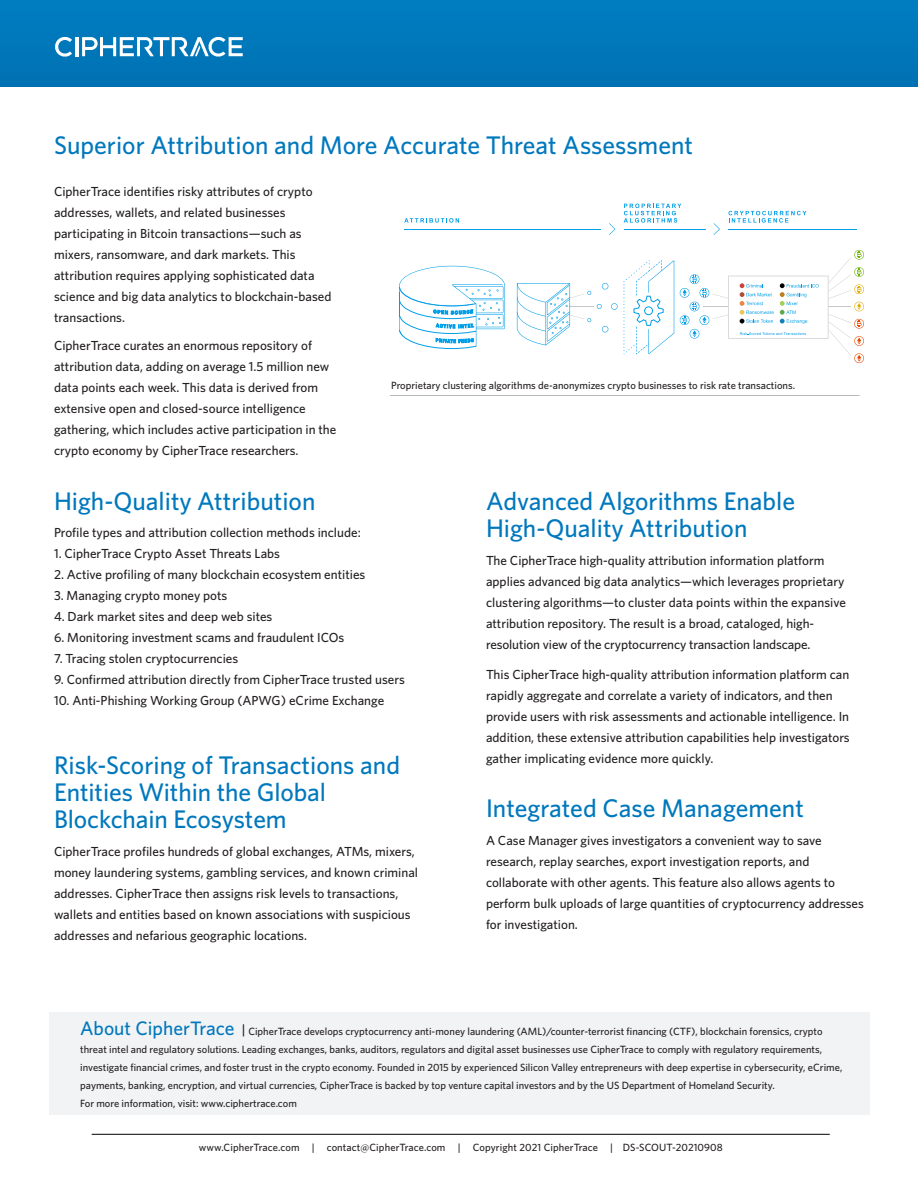
<style>
.page{position:relative;width:918px;height:1188px;background:#fff}
.page>*{position:absolute;margin:0;border:0;box-sizing:border-box;transform-origin:0 0}
.t1{font:500 25.5px/27px "Whitney";color:#0078bd}
.t2{font:500 13.2px/21px "Whitney";color:#231f20}
.t3{font:500 10.5px/18px "Whitney";color:#231f20}
.s1{font-size:19.5px;color:#0078bd}
.s2{font-size:13.5px}
</style>
<div class="page">
<div style="left:0;top:0;width:918px;height:86px;background:#0078bb"></div>
<hr style="left:92px;top:1134px;width:738px;height:1px;background:#000">
<div style="left:49px;top:1013px;width:820px;height:102px;background:#f2f3f4"></div>
<hr style="left:390px;top:395px;width:470px;height:1px;background:#b6b7bb">
<svg style="left:404px;top:218px;width:55px;height:5px"></svg>
<svg style="left:624px;top:204px;width:57px;height:19px"></svg>
<svg style="left:728px;top:211px;width:79px;height:12px"></svg>
<svg style="left:517px;top:283px;width:101px;height:62px"></svg>
<svg style="left:624px;top:260px;width:50px;height:95px"></svg>
<hr style="left:404px;top:229px;width:197px;height:1px;background:#009ee8">
<hr style="left:624px;top:229px;width:81px;height:1px;background:#009ee8">
<hr style="left:728px;top:229px;width:129px;height:1px;background:#009ee8">
<svg style="left:609px;top:223px;width:6px;height:12px"></svg>
<svg style="left:714px;top:223px;width:6px;height:12px"></svg>
<svg style="left:680px;top:274px;width:48px;height:65px"></svg>
<svg style="left:828px;top:250px;width:36px;height:113px"></svg>
<div style="left:728px;top:276px;width:100px;height:63px;border:1px solid #dbdbdb"></div>
<svg style="left:740px;top:332px;width:66px;height:3px"></svg>
<svg style="left:740px;top:283px;width:34px;height:41px"></svg>
<svg style="left:780px;top:283px;width:39px;height:41px"></svg>
<svg style="left:399px;top:266px;width:106px;height:83px"></svg>
<hr style="left:75px;top:37px;width:3px;height:19px;background:#fff">
<svg style="left:55px;top:37px;width:17px;height:20px"></svg>
<svg style="left:82px;top:37px;width:161px;height:20px"></svg>
<p class="t1" style="left:54px;top:131px;width:641px">Superior Attribution and More Accurate Threat Assessment</p>
<p class="t2" style="left:54px;top:181px;width:279px">CipherTrace identifies risky attributes of crypto addresses, wallets, and related businesses participating in Bitcoin transactions—such as mixers, ransomware, and dark markets. This attribution requires applying sophisticated data science and big data analytics to blockchain-based transactions.</p>
<p class="t2" style="left:54px;top:335px;width:284px">CipherTrace curates an enormous repository of attribution data, adding on average 1.5 million new data points each week. This data is derived from extensive open and closed-source intelligence gathering, which includes active participation in the crypto economy by CipherTrace researchers.</p>
<p class="t3" style="left:391px;top:377px;width:405px">Proprietary clustering algorithms de-anonymizes crypto businesses to risk rate transactions.</p>
<p class="t1" style="left:54px;top:487px;width:263px">High-Quality Attribution</p>
<p class="t2" style="left:54px;top:522px;width:308px">Profile types and attribution collection methods include:</p>
<p class="t2" style="left:54px;top:543px;width:228px">1. CipherTrace Crypto Asset Threats Labs</p>
<p class="t2" style="left:54px;top:564px;width:313px">2. Active profiling of many blockchain ecosystem entities</p>
<p class="t2" style="left:54px;top:585px;width:175px">3. Managing crypto money pots</p>
<p class="t2" style="left:54px;top:606px;width:220px">4. Dark market sites and deep web sites</p>
<p class="t2" style="left:54px;top:627px;width:292px">6. Monitoring investment scams and fraudulent ICOs</p>
<p class="t2" style="left:54px;top:648px;width:186px">7. Tracing stolen cryptocurrencies</p>
<p class="t2" style="left:54px;top:669px;width:352px">9. Confirmed attribution directly from CipherTrace trusted users</p>
<p class="t2" style="left:54px;top:690px;width:332px">10. Anti-Phishing Working Group (APWG) eCrime Exchange</p>
<p class="t1" style="left:54px;top:751px;width:348px">Risk-Scoring of Transactions and<br>Entities Within the Global<br>Blockchain Ecosystem</p>
<p class="t2" style="left:54px;top:841px;width:366px">CipherTrace profiles hundreds of global exchanges, ATMs, mixers, money laundering systems, gambling services, and known criminal addresses. CipherTrace then assigns risk levels to transactions, wallets and entities based on known associations with suspicious addresses and nefarious geographic locations.</p>
<p class="t1" style="left:486px;top:487px;width:311px">Advanced Algorithms Enable</p>
<p class="t1" style="left:486px;top:514px;width:263px">High-Quality Attribution</p>
<p class="t2" style="left:486px;top:550px;width:361px">The CipherTrace high-quality attribution information platform applies advanced big data analytics—which leverages proprietary clustering algorithms—to cluster data points within the expansive attribution repository. The result is a broad, cataloged, high&shy;resolution view of the cryptocurrency transaction landscape.</p>
<p class="t2" style="left:486px;top:664px;width:365px">This CipherTrace high-quality attribution information platform can rapidly aggregate and correlate a variety of indicators, and then provide users with risk assessments and actionable intelligence. In addition, these extensive attribution capabilities help investigators gather implicating evidence more quickly.</p>
<p class="t1" style="left:486px;top:794px;width:319px">Integrated Case Management</p>
<p class="t2" style="left:486px;top:829px;width:380px">A Case Manager gives investigators a convenient way to save research, replay searches, export investigation reports, and collaborate with other agents. This feature also allows agents to perform bulk uploads of large quantities of cryptocurrency addresses for investigation.</p>
<p class="t3" style="left:80px;top:1022px;width:764px"><span class="s1">About CipherTrace</span> <span class="s2">|</span> CipherTrace develops cryptocurrency anti-money laundering (AML)/counter-terrorist financing (CTF), blockchain forensics, crypto threat intel and regulatory solutions. Leading exchanges, banks, auditors, regulators and digital asset businesses use CipherTrace to comply with regulatory requirements, investigate financial crimes, and foster trust in the crypto economy. Founded in 2015 by experienced Silicon Valley entrepreneurs with deep expertise in cybersecurity, eCrime, payments, banking, encryption, and virtual currencies, CipherTrace is backed by top venture capital investors and by the US Department of Homeland Security.</p>
<p class="t3" style="left:80px;top:1094px;width:218px">For more information, visit: www.ciphertrace.com</p>
<p class="t3" style="left:199px;top:1138px;width:526px">www.CipherTrace.com | contact@CipherTrace.com | Copyright 2021 CipherTrace | DS-SCOUT-20210908</p>
</div>
